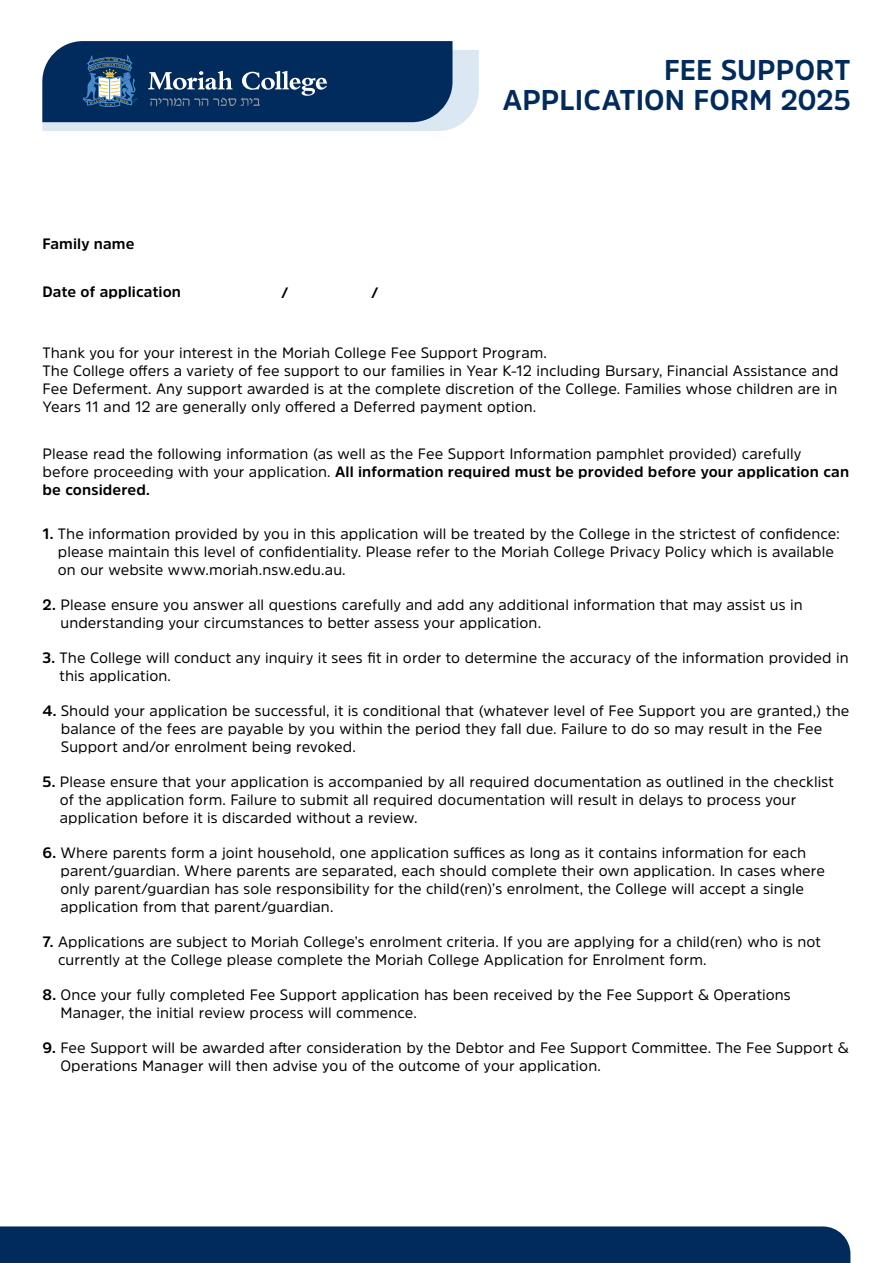
<style>
.page{position:relative;width:893px;height:1263px;background:#fff}
.page>*{position:absolute;margin:0;border:0;box-sizing:border-box;transform-origin:0 0}
.t1{font:700 28.5px/29.5px "Amsi Pro";letter-spacing:.005em;color:#002b5c;text-align:right}
.t2{font:15px/18px "Amsi Pro";letter-spacing:.005em;color:#000}
.t3{font:700 15px "Amsi Pro";letter-spacing:.01em;color:#000}
.s1{font-weight:700}
</style>
<div class="page">
<svg style="left:42px;top:41px;width:437px;height:90px;background:#34577f"></svg>
<div style="left:0;top:1226px;width:850px;height:37px;background:#002b5c"></div>
<p class="t3" style="left:43px;top:234px;width:94px">Family name</p>
<p class="t3" style="left:43px;top:281px;width:140px">Date of application</p>
<p class="t3" style="left:282px;top:282px;width:8px">/</p>
<p class="t3" style="left:372px;top:282px;width:8px">/</p>
<h1 class="t1" style="left:503px;top:55px;width:350px">FEE SUPPORT<br>APPLICATION FORM 2025</h1>
<p class="t2" style="left:43px;top:343px;width:798px">Thank you for your interest in the Moriah College Fee Support Program.<br>The College offers a variety of fee support to our families in Year K-12 including Bursary, Financial Assistance and Fee Deferment. Any support awarded is at the complete discretion of the College. Families whose children are in Years 11 and 12 are generally only offered a Deferred payment option.</p>
<p class="t2" style="left:43px;top:445px;width:808px">Please read the following information (as well as the Fee Support Information pamphlet provided) carefully before proceeding with your application. <span class="s1">All information required must be provided before your application can be considered.</span></p>
<p class="t2" style="left:58px;top:524px;width:784px;text-indent:-15px"><span class="s1">1.</span> The information provided by you in this application will be treated by the College in the strictest of confidence: please maintain this level of confidentiality. Please refer to the Moriah College Privacy Policy which is available on our website www.moriah.nsw.edu.au.</p>
<p class="t2" style="left:61px;top:595px;width:744px;text-indent:-18px"><span class="s1">2.</span> Please ensure you answer all questions carefully and add any additional information that may assist us in understanding your circumstances to better assess your application.</p>
<p class="t2" style="left:60px;top:648px;width:791px;text-indent:-17px"><span class="s1">3.</span> The College will conduct any inquiry it sees fit in order to determine the accuracy of the information provided in this application.</p>
<p class="t2" style="left:61px;top:701px;width:790px;text-indent:-18px"><span class="s1">4.</span> Should your application be successful, it is conditional that (whatever level of Fee Support you are granted,) the balance of the fees are payable by you within the period they fall due. Failure to do so may result in the Fee<br>Support and/or enrolment being revoked.</p>
<p class="t2" style="left:60px;top:772px;width:775px;text-indent:-17px"><span class="s1">5.</span> Please ensure that your application is accompanied by all required documentation as outlined in the checklist of the application form. Failure to submit all required documentation will result in delays to process your application before it is discarded without a review.</p>
<p class="t2" style="left:60px;top:843px;width:766px;text-indent:-18px"><span class="s1">6.</span> Where parents form a joint household, one application suffices as long as it contains information for each parent/guardian. Where parents are separated, each should complete their own application. In cases where only parent/guardian has sole responsibility for the child(ren)’s enrolment, the College will accept a single application from that parent/guardian.</p>
<p class="t2" style="left:58px;top:932px;width:764px;text-indent:-16px"><span class="s1">7.</span> Applications are subject to Moriah College’s enrolment criteria. If you are applying for a child(ren) who is not currently at the College please complete the Moriah College Application for Enrolment form.</p>
<p class="t2" style="left:60px;top:985px;width:732px;text-indent:-18px"><span class="s1">8.</span> Once your fully completed Fee Support application has been received by the Fee Support &amp; Operations<br>Manager, the initial review process will commence.</p>
<p class="t2" style="left:60px;top:1038px;width:790px;text-indent:-18px"><span class="s1">9.</span> Fee Support will be awarded after consideration by the Debtor and Fee Support Committee. The Fee Support &amp;<br>Operations Manager will then advise you of the outcome of your application.</p>
</div>
